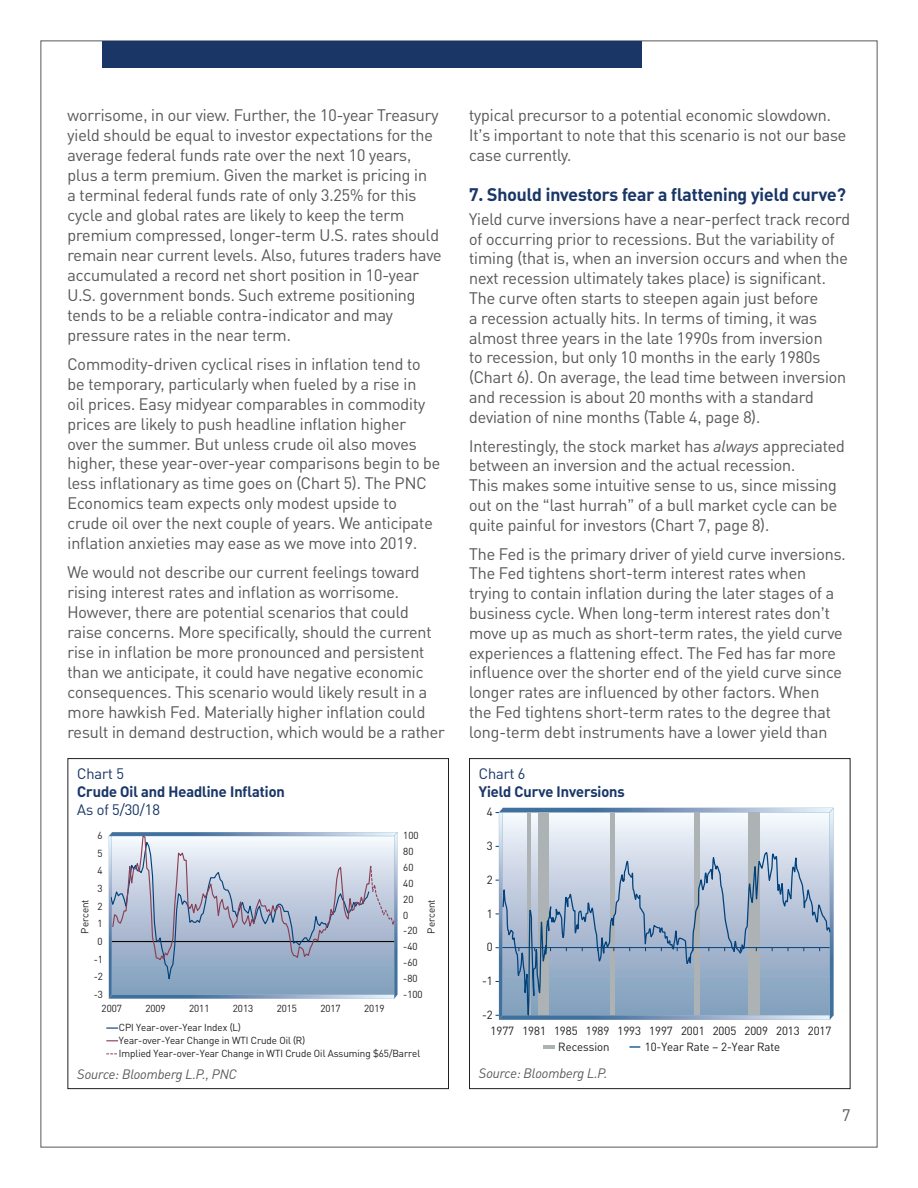
<style>
.page{position:relative;width:918px;height:1188px;background:#fff}
.page>*{position:absolute;margin:0;border:0;box-sizing:border-box;transform-origin:0 0}
.t1{font:700 18px "PNC Brand";color:#193667}
.t2{font:16.5px/20px "PNC Brand";color:#57585a}
.t3{font:700 15px "PNC Brand";color:#193667}
.t4{font:15px "PNC Brand";color:#193667}
.t5{font:italic 13.5px "PNC Brand";color:#57585a}
.t6{font:11.7px/15.8px "PNC Brand";color:#231f20}
.t7{font:10.05px/13px "PNC Brand";color:#231f20}
.s1{font-style:italic}
</style>
<div class="page">
<div style="left:102px;top:41px;width:540px;height:27px;background:#193667"></div>
<hr style="left:543px;top:1045px;width:11px;height:4px;background:#adb2b4">
<svg style="left:496px;top:808px;width:338px;height:212px;background:#abbcd0"></svg>
<svg style="left:630px;top:1046px;width:10px;height:2px"></svg>
<div style="left:469px;top:758px;width:381px;height:331px;border:1px solid #231f20"></div>
<svg style="left:109px;top:832px;width:289px;height:167px;background:#adbbd0"></svg>
<svg style="left:107px;top:1027px;width:11px;height:2px"></svg>
<div style="left:68px;top:758px;width:381px;height:331px;border:1px solid #231f20"></div>
<p class="t2" style="left:67px;top:105px;width:376px">worrisome, in our view. Further, the 10-year Treasury yield should be equal to investor expectations for the average federal funds rate over the next 10 years, plus a term premium. Given the market is pricing in<br>a terminal federal funds rate of only 3.25% for this cycle and global rates are likely to keep the term premium compressed, longer-term U.S. rates should remain near current levels. Also, futures traders have accumulated a record net short position in 10-year U.S. government bonds. Such extreme positioning tends to be a reliable contra-indicator and may pressure rates in the near term.</p>
<p class="t2" style="left:67px;top:353px;width:374px">Commodity-driven cyclical rises in inflation tend to be temporary, particularly when fueled by a rise in<br>oil prices. Easy midyear comparables in commodity prices are likely to push headline inflation higher over the summer. But unless crude oil also moves higher, these year-over-year comparisons begin to be less inflationary as time goes on (Chart 5). The PNC Economics team expects only modest upside to crude oil over the next couple of years. We anticipate inflation anxieties may ease as we move into 2019.</p>
<p class="t2" style="left:67px;top:562px;width:379px">We would not describe our current feelings toward rising interest rates and inflation as worrisome.<br>However, there are potential scenarios that could raise concerns. More specifically, should the current rise in inflation be more pronounced and persistent than we anticipate, it could have negative economic consequences. This scenario would likely result in a more hawkish Fed. Materially higher inflation could result in demand destruction, which would be a rather</p>
<p class="t4" style="left:77px;top:765px;width:48px">Chart 5</p>
<p class="t3" style="left:77px;top:782px;width:209px">Crude Oil and Headline Inflation</p>
<p class="t4" style="left:77px;top:801px;width:84px">As of 5/30/18</p>
<p class="t7" style="left:98px;top:829px;width:7px">6</p>
<p class="t7" style="left:403px;top:829px;width:17px">100</p>
<p class="t7" style="left:98px;top:846px;width:7px">5</p>
<p class="t7" style="left:403px;top:845px;width:12px">80</p>
<p class="t7" style="left:98px;top:864px;width:7px">4</p>
<p class="t7" style="left:403px;top:861px;width:12px">60</p>
<p class="t7" style="left:98px;top:882px;width:7px">3</p>
<p class="t7" style="left:403px;top:876px;width:12px">40</p>
<p class="t7" style="left:403px;top:892px;width:12px">20</p>
<p class="t7" style="left:78px;top:934px;width:35px;rotate:-90deg">Percent</p>
<p class="t7" style="left:425px;top:934px;width:35px;rotate:-90deg">Percent</p>
<p class="t7" style="left:98px;top:899px;width:7px">2</p>
<p class="t7" style="left:403px;top:908px;width:7px">0</p>
<p class="t7" style="left:98px;top:917px;width:7px">1</p>
<p class="t7" style="left:403px;top:924px;width:16px">-20</p>
<p class="t7" style="left:98px;top:935px;width:7px">0</p>
<p class="t7" style="left:94px;top:950px;width:11px;line-height:17.5px;text-align:justify">-1 -2 -3</p>
<p class="t7" style="left:102px;top:1002px;width:22px">2007</p>
<p class="t7" style="left:145px;top:1002px;width:22px">2009</p>
<p class="t7" style="left:189px;top:1002px;width:22px">2011</p>
<p class="t7" style="left:233px;top:1002px;width:22px">2013</p>
<p class="t7" style="left:277px;top:1002px;width:22px">2015</p>
<p class="t7" style="left:320px;top:1002px;width:22px">2017</p>
<p class="t7" style="left:364px;top:1002px;width:22px">2019</p>
<p class="t7" style="left:403px;top:940px;width:16px">-40</p>
<p class="t7" style="left:403px;top:956px;width:16px">-60</p>
<p class="t7" style="left:403px;top:972px;width:16px">-80</p>
<p class="t7" style="left:403px;top:987px;width:21px">-100</p>
<p class="t7" style="left:119px;top:1021px;width:303px">CPI Year-over-Year Index (L)<br>Year-over-Year Change in WTI Crude Oil (R)<br>Implied Year-over-Year Change in WTI Crude Oil Assuming $65/Barrel</p>
<p class="t5" style="left:77px;top:1066px;width:161px">Source: Bloomberg L.P., PNC</p>
<p class="t2" style="left:469px;top:105px;width:379px">typical precursor to a potential economic slowdown.<br>It’s important to note that this scenario is not our base case currently.</p>
<p class="t1" style="left:469px;top:182px;width:378px">7. Should investors fear a flattening yield curve?</p>
<p class="t2" style="left:469px;top:209px;width:382px">Yield curve inversions have a near-perfect track record of occurring prior to recessions. But the variability of timing (that is, when an inversion occurs and when the next recession ultimately takes place) is significant.<br>The curve often starts to steepen again just before<br>a recession actually hits. In terms of timing, it was almost three years in the late 1990s from inversion<br>to recession, but only 10 months in the early 1980s (Chart 6). On average, the lead time between inversion and recession is about 20 months with a standard deviation of nine months (Table 4, page 8).</p>
<p class="t2" style="left:469px;top:435px;width:377px">Interestingly, the stock market has <span class="s1">always</span> appreciated between an inversion and the actual recession.<br>This makes some intuitive sense to us, since missing out on the “last hurrah” of a bull market cycle can be quite painful for investors (Chart 7, page 8).</p>
<p class="t2" style="left:469px;top:543px;width:378px">The Fed is the primary driver of yield curve inversions.<br>The Fed tightens short-term interest rates when trying to contain inflation during the later stages of a business cycle. When long-term interest rates don’t move up as much as short-term rates, the yield curve experiences a flattening effect. The Fed has far more influence over the shorter end of the yield curve since longer rates are influenced by other factors. When the Fed tightens short-term rates to the degree that long-term debt instruments have a lower yield than</p>
<p class="t4" style="left:479px;top:765px;width:48px">Chart 6</p>
<p class="t3" style="left:479px;top:782px;width:147px">Yield Curve Inversions</p>
<p class="t6" style="left:487px;top:804px;width:7px">4</p>
<p class="t6" style="left:487px;top:838px;width:7px">3</p>
<p class="t6" style="left:487px;top:872px;width:7px">2</p>
<p class="t6" style="left:487px;top:905px;width:7px">1</p>
<p class="t6" style="left:487px;top:939px;width:7px">0</p>
<p class="t6" style="left:482px;top:973px;width:12px">-1</p>
<p class="t6" style="left:482px;top:1007px;width:12px">-2</p>
<p class="t6" style="left:558px;top:1023px;width:275px;text-indent:-68px">1977 1981 1985 1989 1993 1997 2001 2005 2009 2013 2017<br>Recession</p>
<p class="t6" style="left:645px;top:1038px;width:137px">10-Year Rate – 2-Year Rate</p>
<p class="t5" style="left:479px;top:1065px;width:130px">Source: Bloomberg L.P.</p>
<p class="t2" style="left:842px;top:1105px;width:10px">7</p>
</div>
